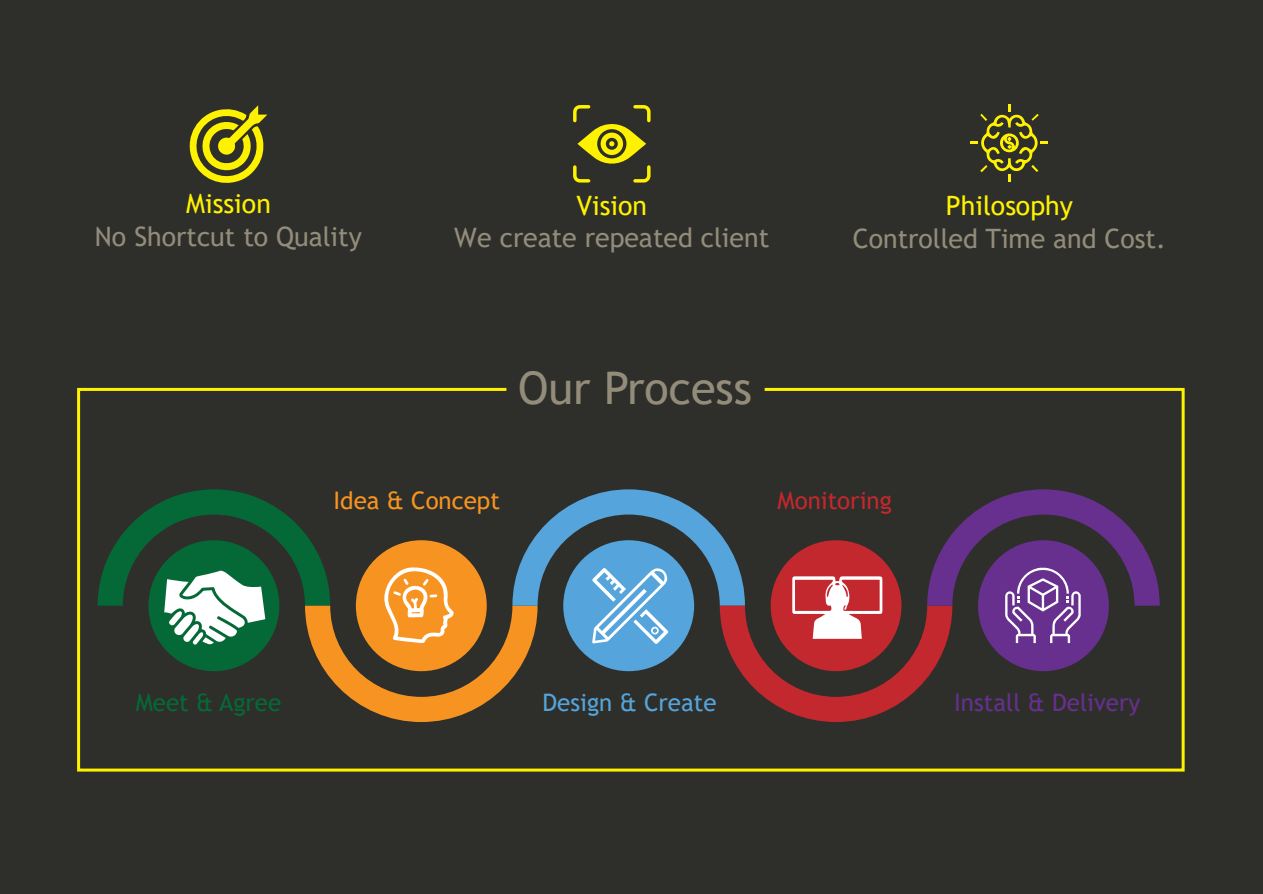
<style>
.page{position:relative;width:1263px;height:894px;background:#fff}
.page>*{position:absolute;margin:0;border:0;box-sizing:border-box;transform-origin:0 0}
.t1{font:45px "Trebuchet MS";color:#938c7b}
.t2{font:26.7px "Trebuchet MS";color:#938c7b}
.t3{font:26.7px "Trebuchet MS";color:#fff200}
.t4{font:24.15px "Trebuchet MS";color:#67308f}
.t5{font:24.15px "Trebuchet MS";color:#55a4db}
.t6{font:24.15px "Trebuchet MS";color:#f79421}
.t7{font:24.15px "Trebuchet MS";color:#056937}
.t8{font:24.15px "Trebuchet MS";color:#c2282d}
</style>
<div class="page">
<div style="left:0;top:0;width:1263px;height:893px;background:#2e2f2a"></div>
<svg style="left:189px;top:105px;width:78px;height:78px"></svg>
<svg style="left:573px;top:105px;width:77px;height:77px"></svg>
<svg style="left:970px;top:104px;width:78px;height:78px"></svg>
<svg style="left:77px;top:387px;width:1108px;height:385px"></svg>
<p class="t3" style="left:186px;top:187px;width:86px">Mission</p>
<p class="t2" style="left:95px;top:219px;width:268px">No Shortcut to Quality</p>
<p class="t3" style="left:576px;top:188px;width:72px">Vision</p>
<p class="t2" style="left:454px;top:220px;width:316px">We create repeated client</p>
<h1 class="t1" style="left:518px;top:359px;width:235px">Our Process</h1>
<p class="t3" style="left:946px;top:189px;width:128px">Philosophy</p>
<p class="t2" style="left:852px;top:221px;width:315px">Controlled Time and Cost.</p>
<p class="t6" style="left:333px;top:485px;width:168px">Idea &amp; Concept</p>
<p class="t8" style="left:777px;top:485px;width:116px">Monitoring</p>
<p class="t7" style="left:136px;top:686px;width:147px">Meet &amp; Agree</p>
<p class="t5" style="left:542px;top:686px;width:175px">Design &amp; Create</p>
<p class="t4" style="left:954px;top:686px;width:188px">Install &amp; Delivery</p>
</div>
